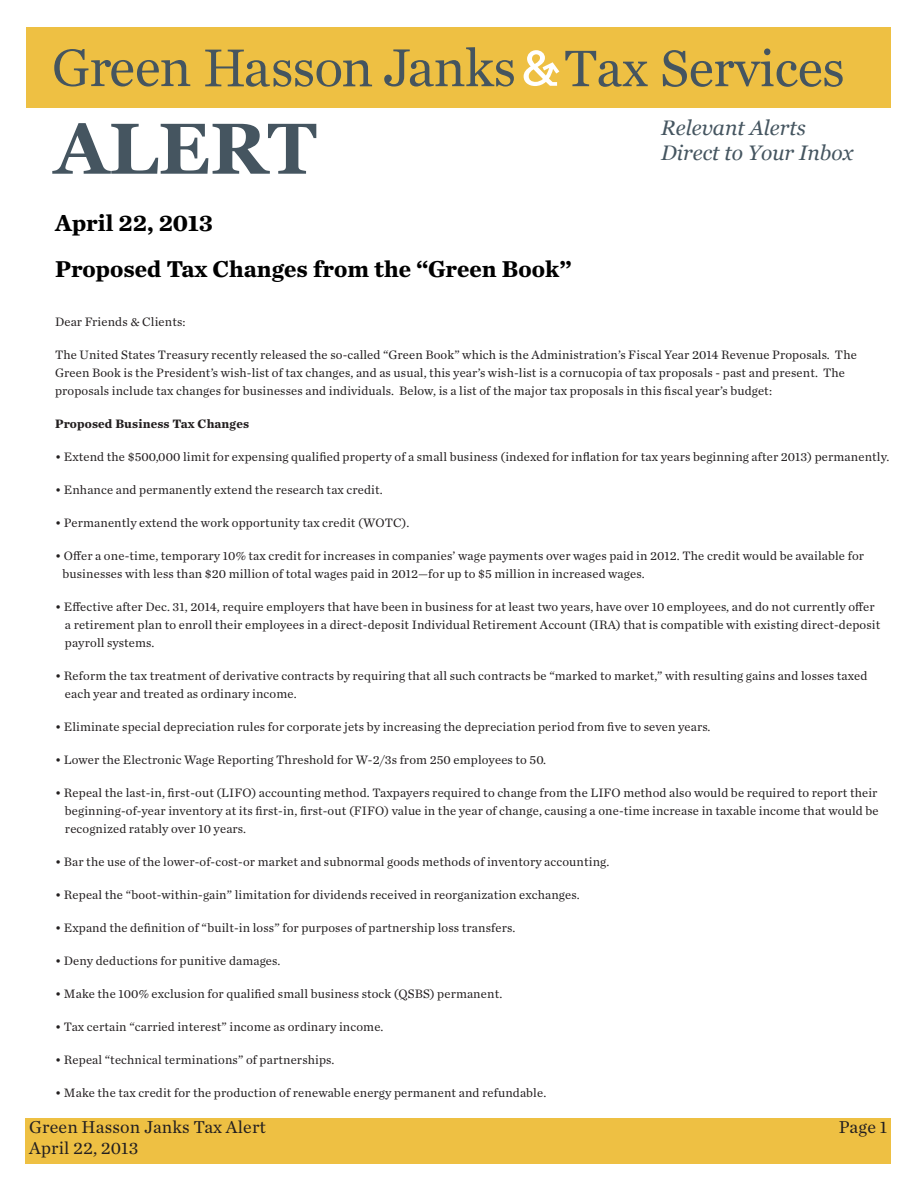
<style>
.page{position:relative;width:918px;height:1188px;background:#fff}
.page>*{position:absolute;margin:0;border:0;box-sizing:border-box;transform-origin:0 0}
.t1{font:700 72px "Georgia";color:#455560}
.t2{font:51px "Georgia";color:#455560}
.t3{font:700 24px/46.5px "Chronicle Text G1";color:#000}
.t4{font:italic 21px "Georgia";color:#455560}
.t5{font:18px "Chronicle Text G1";letter-spacing:.01em;color:#231f20}
.t6{font:12.75px/18px "Chronicle Text G1";letter-spacing:.01em;color:#231f20}
.t7{font:700 12.75px "Chronicle Text G1";letter-spacing:.01em;color:#231f20}
</style>
<div class="page">
<div style="left:26px;top:1118px;width:865px;height:46px;background:#eec043"></div>
<div style="left:27px;top:27px;width:864px;height:81px;background:#eec043"></div>
<svg style="left:54px;top:47px;width:460px;height:40px"></svg>
<svg style="left:524px;top:50px;width:35px;height:36px"></svg>
<p class="t2" style="left:565px;top:38px;width:281px">Tax Services</p>
<p class="t1" style="left:54px;top:102px;width:264px">ALERT</p>
<p class="t4" style="left:661px;top:115px;width:146px">Relevant Alerts</p>
<p class="t4" style="left:661px;top:140px;width:194px">Direct to Your Inbox</p>
<p class="t3" style="left:55px;top:198px;width:518px">April 22, 2013<br>Proposed Tax Changes from the “Green Book”</p>
<p class="t6" style="left:55px;top:312px;width:132px">Dear Friends &amp; Clients:</p>
<p class="t6" style="left:55px;top:345px;width:803px">The United States Treasury recently released the so-called “Green Book” which is the Administration’s Fiscal Year 2014 Revenue Proposals. The<br>Green Book is the President’s wish-list of tax changes, and as usual, this year’s wish-list is a cornucopia of tax proposals - past and present. The proposals include tax changes for businesses and individuals. Below, is a list of the major tax proposals in this fiscal year’s budget:</p>
<p class="t7" style="left:55px;top:413px;width:196px">Proposed Business Tax Changes</p>
<p class="t6" style="left:55px;top:447px;width:836px">• Extend the $500,000 limit for expensing qualified property of a small business (indexed for inflation for tax years beginning after 2013) permanently.</p>
<p class="t6" style="left:55px;top:480px;width:329px">• Enhance and permanently extend the research tax credit.</p>
<p class="t6" style="left:55px;top:513px;width:356px">• Permanently extend the work opportunity tax credit (WOTC).</p>
<p class="t6" style="left:63px;top:546px;width:803px;text-indent:-7px">• Offer a one-time, temporary 10% tax credit for increases in companies’ wage payments over wages paid in 2012. The credit would be available for businesses with less than $20 million of total wages paid in 2012—for up to $5 million in increased wages.</p>
<p class="t6" style="left:65px;top:597px;width:817px;text-indent:-10px">• Effective after Dec. 31, 2014, require employers that have been in business for at least two years, have over 10 employees, and do not currently offer a retirement plan to enroll their employees in a direct-deposit Individual Retirement Account (IRA) that is compatible with existing direct-deposit payroll systems.</p>
<p class="t6" style="left:65px;top:666px;width:804px;text-indent:-10px">• Reform the tax treatment of derivative contracts by requiring that all such contracts be “marked to market,” with resulting gains and losses taxed each year and treated as ordinary income.</p>
<p class="t6" style="left:55px;top:717px;width:657px">• Eliminate special depreciation rules for corporate jets by increasing the depreciation period from five to seven years.</p>
<p class="t6" style="left:55px;top:750px;width:493px">• Lower the Electronic Wage Reporting Threshold for W-2/3s from 250 employees to 50.</p>
<p class="t6" style="left:65px;top:783px;width:815px;text-align:justify;text-indent:-10px">• Repeal the last-in, first-out (LIFO) accounting method. Taxpayers required to change from the LIFO method also would be required to report their beginning-of-year inventory at its first-in, first-out (FIFO) value in the year of change, causing a one-time increase in taxable income that would be recognized ratably over 10 years.</p>
<p class="t6" style="left:55px;top:852px;width:556px">• Bar the use of the lower-of-cost-or market and subnormal goods methods of inventory accounting.</p>
<p class="t6" style="left:55px;top:885px;width:526px">• Repeal the “boot-within-gain” limitation for dividends received in reorganization exchanges.</p>
<p class="t6" style="left:55px;top:918px;width:462px">• Expand the definition of “built-in loss” for purposes of partnership loss transfers.</p>
<p class="t6" style="left:55px;top:951px;width:227px">• Deny deductions for punitive damages.</p>
<p class="t6" style="left:55px;top:984px;width:449px">• Make the 100% exclusion for qualified small business stock (QSBS) permanent.</p>
<p class="t6" style="left:55px;top:1017px;width:330px">• Tax certain “carried interest” income as ordinary income.</p>
<p class="t6" style="left:55px;top:1050px;width:281px">• Repeal “technical terminations” of partnerships.</p>
<p class="t6" style="left:55px;top:1083px;width:493px">• Make the tax credit for the production of renewable energy permanent and refundable.</p>
<p class="t5" style="left:29px;top:1113px;width:238px">Green Hasson Janks Tax Alert</p>
<p class="t5" style="left:839px;top:1113px;width:50px">Page 1</p>
<p class="t5" style="left:29px;top:1135px;width:111px">April 22, 2013</p>
</div>
